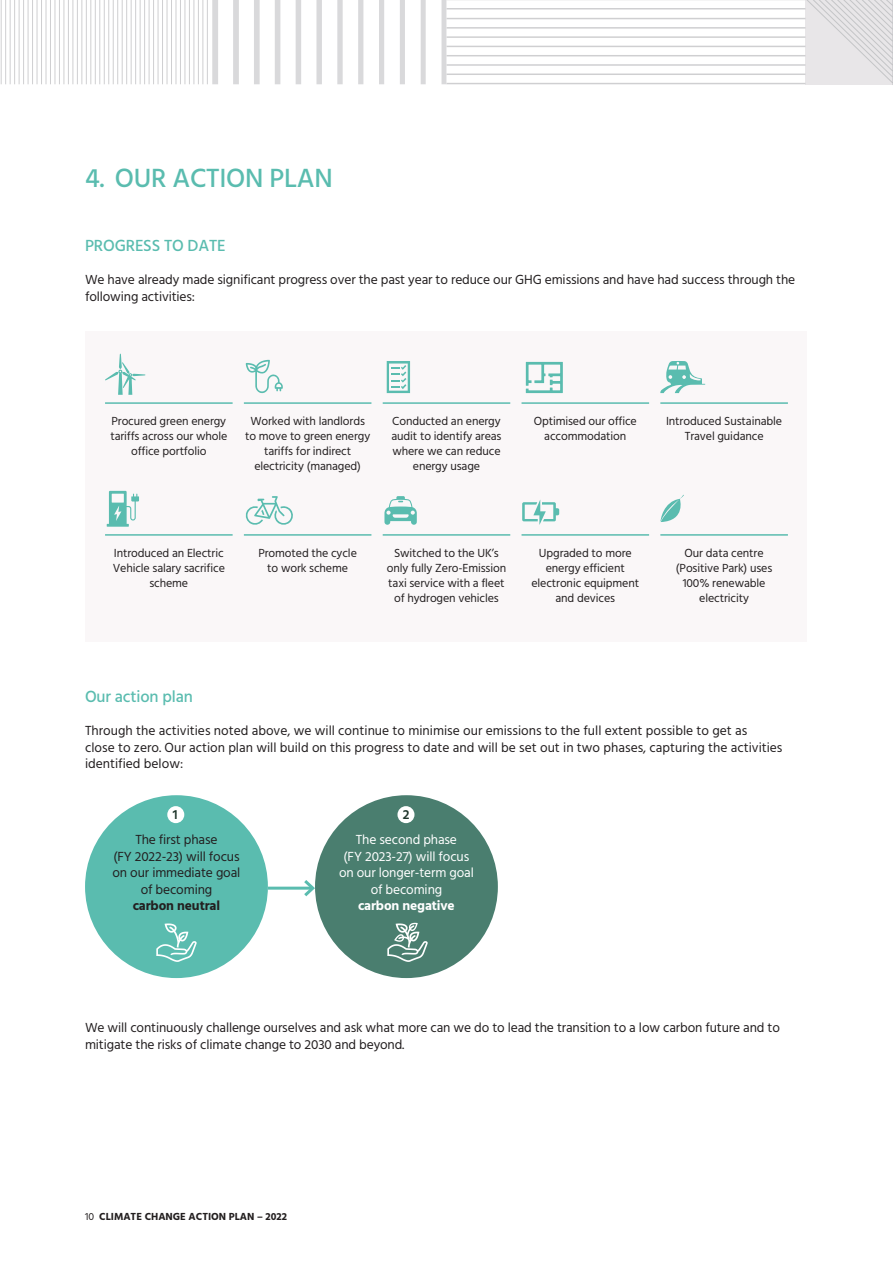
<style>
.page{position:relative;width:893px;height:1263px;background:#fff}
.page>*{position:absolute;margin:0;border:0;box-sizing:border-box;transform-origin:0 0}
.Heading{font:500 27px "Hind";letter-spacing:-.01em;color:#5abcaf}
.t1{font:500 16.5px "Hind";letter-spacing:-.01em;color:#5abcaf}
.t2{font:13.5px/16.5px "Hind";letter-spacing:-.01em;color:#231f20}
.t3{font:13.5px "Hind";letter-spacing:-.01em;color:#fff}
.t4{font:700 13.5px "Hind";letter-spacing:-.01em;color:#fff}
.t5{font:700 13.5px "Hind";letter-spacing:-.01em;color:#231f20}
.t6{font:600 13.5px "Hind";color:#20362c}
.t7{font:12px/15px "Hind";letter-spacing:-.01em;color:#231f20;text-align:center}
.t8{font:700 10.5px "Hind";color:#231f20}
.s1{font-weight:400}
</style>
<div class="page">
<div style="left:85px;top:332px;width:721px;height:310px;background:#faf7f8"></div>
<hr style="left:446px;top:18px;width:359px;height:1px;background:#cfcfd1">
<hr style="left:446px;top:27px;width:359px;height:2px;background:#cfcfd1">
<hr style="left:446px;top:36px;width:359px;height:2px;background:#cfcfd1">
<hr style="left:446px;top:46px;width:359px;height:1px;background:#cfcfd1">
<hr style="left:446px;top:55px;width:359px;height:1px;background:#cfcfd1">
<hr style="left:446px;top:64px;width:359px;height:2px;background:#cfcfd1">
<hr style="left:446px;top:74px;width:359px;height:1px;background:#cfcfd1">
<hr style="left:446px;top:83px;width:359px;height:1px;background:#cfcfd1">
<hr style="left:446px;top:0;width:359px;height:1px;background:#cfcfd1">
<hr style="left:446px;top:8px;width:359px;height:1px;background:#cfcfd1">
<hr style="left:442px;top:0;width:4px;height:84px;background:#d9d9db">
<div style="left:421px;top:0;width:5px;height:84px;background:#d9d9db"></div>
<div style="left:400px;top:0;width:5px;height:84px;background:#d9d9db"></div>
<div style="left:379px;top:0;width:5px;height:84px;background:#d9d9db"></div>
<div style="left:358px;top:0;width:5px;height:84px;background:#d9d9db"></div>
<div style="left:337px;top:0;width:6px;height:84px;background:#d9d9db"></div>
<div style="left:316px;top:0;width:6px;height:84px;background:#d9d9db"></div>
<div style="left:296px;top:0;width:5px;height:84px;background:#d9d9db"></div>
<div style="left:275px;top:0;width:5px;height:84px;background:#d9d9db"></div>
<div style="left:254px;top:0;width:6px;height:84px;background:#d9d9db"></div>
<div style="left:233px;top:0;width:6px;height:84px;background:#d9d9db"></div>
<div style="left:212px;top:0;width:6px;height:84px;background:#d9d9db"></div>
<hr style="left:1px;top:0;width:1px;height:84px;background:#cfcfd1">
<hr style="left:5px;top:0;width:1px;height:84px;background:#cfcfd1">
<hr style="left:10px;top:0;width:1px;height:84px;background:#cfcfd1">
<hr style="left:14px;top:0;width:1px;height:84px;background:#cfcfd1">
<hr style="left:19px;top:0;width:1px;height:84px;background:#cfcfd1">
<hr style="left:23px;top:0;width:1px;height:84px;background:#cfcfd1">
<hr style="left:28px;top:0;width:1px;height:84px;background:#cfcfd1">
<hr style="left:32px;top:0;width:1px;height:84px;background:#cfcfd1">
<hr style="left:37px;top:0;width:1px;height:84px;background:#cfcfd1">
<hr style="left:41px;top:0;width:1px;height:84px;background:#cfcfd1">
<hr style="left:46px;top:0;width:1px;height:84px;background:#cfcfd1">
<hr style="left:50px;top:0;width:1px;height:84px;background:#cfcfd1">
<hr style="left:55px;top:0;width:1px;height:84px;background:#cfcfd1">
<hr style="left:59px;top:0;width:1px;height:84px;background:#cfcfd1">
<hr style="left:64px;top:0;width:1px;height:84px;background:#cfcfd1">
<hr style="left:68px;top:0;width:1px;height:84px;background:#cfcfd1">
<hr style="left:73px;top:0;width:1px;height:84px;background:#cfcfd1">
<hr style="left:77px;top:0;width:1px;height:84px;background:#cfcfd1">
<hr style="left:82px;top:0;width:1px;height:84px;background:#cfcfd1">
<hr style="left:86px;top:0;width:1px;height:84px;background:#cfcfd1">
<hr style="left:90px;top:0;width:1px;height:84px;background:#cfcfd1">
<hr style="left:95px;top:0;width:1px;height:84px;background:#cfcfd1">
<hr style="left:99px;top:0;width:1px;height:84px;background:#cfcfd1">
<hr style="left:104px;top:0;width:1px;height:84px;background:#cfcfd1">
<hr style="left:108px;top:0;width:1px;height:84px;background:#cfcfd1">
<hr style="left:113px;top:0;width:1px;height:84px;background:#cfcfd1">
<hr style="left:117px;top:0;width:1px;height:84px;background:#cfcfd1">
<hr style="left:122px;top:0;width:1px;height:84px;background:#cfcfd1">
<hr style="left:126px;top:0;width:1px;height:84px;background:#cfcfd1">
<hr style="left:131px;top:0;width:1px;height:84px;background:#cfcfd1">
<hr style="left:135px;top:0;width:1px;height:84px;background:#cfcfd1">
<hr style="left:140px;top:0;width:1px;height:84px;background:#cfcfd1">
<hr style="left:144px;top:0;width:1px;height:84px;background:#cfcfd1">
<hr style="left:149px;top:0;width:1px;height:84px;background:#cfcfd1">
<hr style="left:153px;top:0;width:1px;height:84px;background:#cfcfd1">
<hr style="left:158px;top:0;width:1px;height:84px;background:#cfcfd1">
<hr style="left:162px;top:0;width:1px;height:84px;background:#cfcfd1">
<hr style="left:167px;top:0;width:1px;height:84px;background:#cfcfd1">
<hr style="left:171px;top:0;width:1px;height:84px;background:#cfcfd1">
<hr style="left:176px;top:0;width:1px;height:84px;background:#cfcfd1">
<hr style="left:180px;top:0;width:1px;height:84px;background:#cfcfd1">
<hr style="left:185px;top:0;width:1px;height:84px;background:#cfcfd1">
<hr style="left:189px;top:0;width:1px;height:84px;background:#cfcfd1">
<hr style="left:194px;top:0;width:1px;height:84px;background:#cfcfd1">
<hr style="left:198px;top:0;width:1px;height:84px;background:#cfcfd1">
<hr style="left:203px;top:0;width:1px;height:84px;background:#cfcfd1">
<hr style="left:207px;top:0;width:1px;height:84px;background:#cfcfd1">
<svg style="left:804px;top:0;width:88px;height:84px;background:#e3e2e4"></svg>
<hr style="left:892px;top:0;width:1px;height:85px;background:#b5b6ba">
<hr style="left:105px;top:402px;width:128px;height:2px;background:#5abcaf">
<hr style="left:244px;top:402px;width:127px;height:2px;background:#5abcaf">
<hr style="left:383px;top:402px;width:127px;height:2px;background:#5abcaf">
<hr style="left:521px;top:402px;width:128px;height:2px;background:#5abcaf">
<hr style="left:660px;top:402px;width:128px;height:2px;background:#5abcaf">
<hr style="left:105px;top:534px;width:128px;height:2px;background:#5abcaf">
<hr style="left:244px;top:534px;width:127px;height:2px;background:#5abcaf">
<hr style="left:383px;top:534px;width:127px;height:2px;background:#5abcaf">
<hr style="left:521px;top:534px;width:128px;height:2px;background:#5abcaf">
<hr style="left:660px;top:534px;width:128px;height:2px;background:#5abcaf">
<svg style="left:105px;top:354px;width:40px;height:41px"></svg>
<svg style="left:526px;top:362px;width:37px;height:31px"></svg>
<svg style="left:245px;top:496px;width:48px;height:29px"></svg>
<svg style="left:107px;top:491px;width:32px;height:36px"></svg>
<svg style="left:660px;top:361px;width:45px;height:32px"></svg>
<svg style="left:384px;top:496px;width:33px;height:29px"></svg>
<svg style="left:522px;top:500px;width:37px;height:25px"></svg>
<svg style="left:387px;top:361px;width:23px;height:32px"></svg>
<svg style="left:660px;top:495px;width:24px;height:27px"></svg>
<svg style="left:246px;top:360px;width:37px;height:33px"></svg>
<div style="left:85px;top:795px;width:183px;height:183px;background:#5abcaf;border-radius:50%"></div>
<div style="left:315px;top:795px;width:183px;height:183px;background:#4a7e6f;border-radius:50%"></div>
<hr style="left:268px;top:887px;width:45px;height:3px;background:#5abcaf">
<svg style="left:301px;top:877px;width:15px;height:22px"></svg>
<svg style="left:156px;top:923px;width:41px;height:39px"></svg>
<svg style="left:387px;top:923px;width:41px;height:39px"></svg>
<div style="left:167px;top:806px;width:17px;height:17px;background:#fff;border-radius:50%"></div>
<div style="left:397px;top:806px;width:17px;height:17px;background:#fff;border-radius:50%"></div>
<p class="Heading" style="left:85px;top:160px;width:249px">4. OUR ACTION PLAN</p>
<p class="t1" style="left:85px;top:234px;width:142px">PROGRESS TO DATE</p>
<p class="t2" style="left:85px;top:272px;width:712px">We have already made significant progress over the past year to reduce our GHG emissions and have had success through the following activities:</p>
<p class="t7" style="left:110px;top:414px;width:118px">Procured green energy tariffs across our whole office portfolio</p>
<p class="t7" style="left:245px;top:414px;width:127px">Worked with landlords to move to green energy</p>
<p class="t7" style="left:264px;top:444px;width:89px">tariffs for indirect</p>
<p class="t7" style="left:254px;top:459px;width:108px">electricity (managed)</p>
<p class="t7" style="left:391px;top:414px;width:112px">Conducted an energy audit to identify areas where we can reduce energy usage</p>
<p class="t7" style="left:534px;top:414px;width:105px">Optimised our office accommodation</p>
<p class="t7" style="left:666px;top:414px;width:118px">Introduced Sustainable<br>Travel guidance</p>
<p class="t7" style="left:113px;top:546px;width:114px">Introduced an Electric<br>Vehicle salary sacrifice scheme</p>
<p class="t7" style="left:258px;top:546px;width:100px">Promoted the cycle</p>
<p class="t7" style="left:267px;top:561px;width:82px">to work scheme</p>
<p class="t7" style="left:387px;top:546px;width:121px">Switched to the UK’s only fully Zero-Emission taxi service with a fleet of hydrogen vehicles</p>
<p class="t7" style="left:531px;top:546px;width:109px">Upgraded to more energy efficient electronic equipment and devices</p>
<p class="t7" style="left:685px;top:546px;width:81px">Our data centre</p>
<p class="t7" style="left:676px;top:561px;width:98px">(Positive Park) uses</p>
<p class="t7" style="left:683px;top:576px;width:84px">100% renewable electricity</p>
<p class="t1" style="left:85px;top:685px;width:109px">Our action plan</p>
<p class="t2" style="left:85px;top:723px;width:664px">Through the activities noted above, we will continue to minimise our emissions to the full extent possible to get as</p>
<p class="t2" style="left:85px;top:739px;width:699px">close to zero. Our action plan will build on this progress to date and will be set out in two phases, capturing the activities identified below:</p>
<p class="t6" style="left:173px;top:805px;width:6px">1</p>
<p class="t6" style="left:403px;top:805px;width:8px">2</p>
<p class="t2" style="left:135px;top:832px;width:84px">The first phase</p>
<p class="t2" style="left:113px;top:849px;width:128px">(FY 2022-23) will focus</p>
<p class="t2" style="left:113px;top:865px;width:129px">on our immediate goal</p>
<p class="t2" style="left:141px;top:882px;width:73px">of becoming</p>
<p class="t5" style="left:133px;top:898px;width:89px">carbon neutral</p>
<p class="t3" style="left:356px;top:831px;width:103px">The second phase</p>
<p class="t3" style="left:344px;top:847px;width:127px">(FY 2023-27) will focus</p>
<p class="t3" style="left:339px;top:864px;width:136px">on our longer-term goal</p>
<p class="t3" style="left:371px;top:880px;width:73px">of becoming</p>
<p class="t4" style="left:358px;top:898px;width:98px">carbon negative</p>
<p class="t2" style="left:85px;top:1020px;width:696px">We will continuously challenge ourselves and ask what more can we do to lead the transition to a low carbon future and to mitigate the risks of climate change to 2030 and beyond.</p>
<p class="t8" style="left:85px;top:1211px;width:204px"><span class="s1">10</span> CLIMATE CHANGE ACTION PLAN – 2022</p>
</div>
